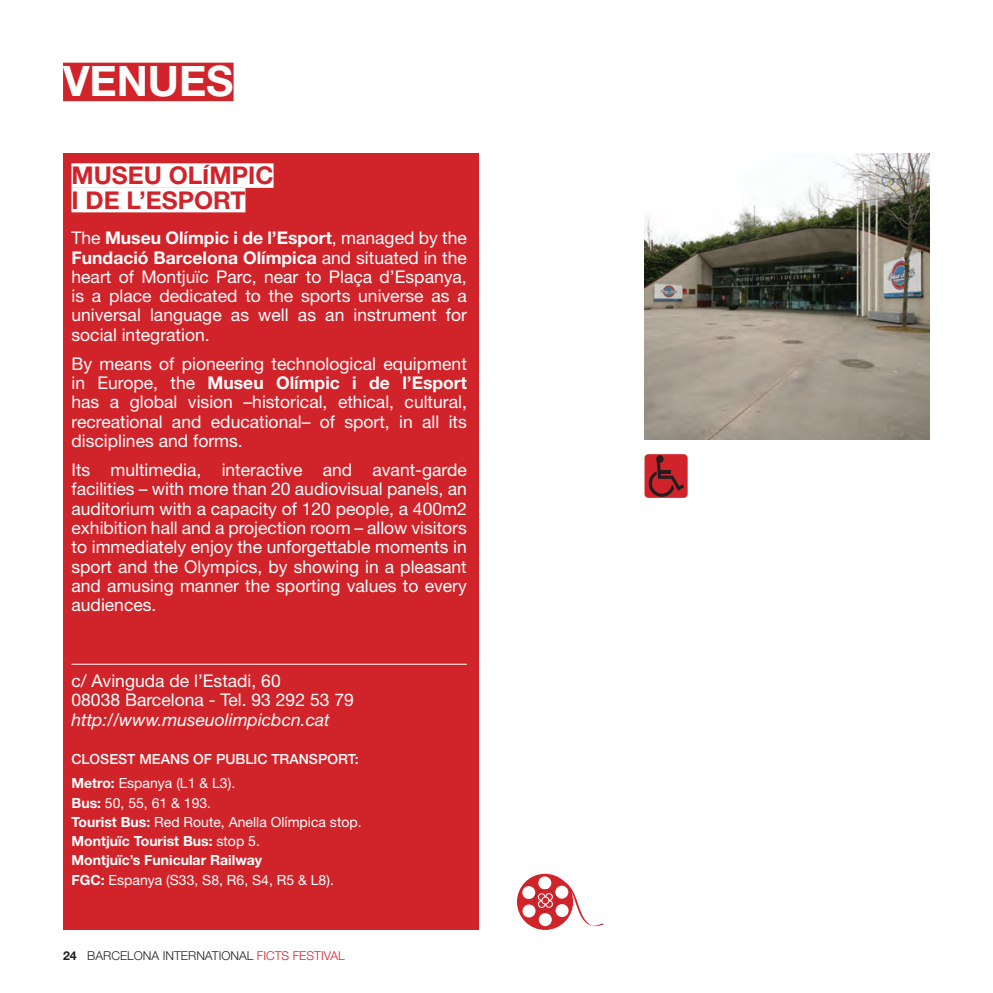
<style>
.page{position:relative;width:993px;height:993px;background:#fff}
.page>*{position:absolute;margin:0;border:0;box-sizing:border-box;transform-origin:0 0}
.t1{font:700 42px "Helvetica Neue";color:#fff}
.t2{font:700 24.5px/24.5px "Helvetica Neue";color:#d1232a}
.t3{font:17.5px/19.2px "Helvetica Neue";color:#fff;text-align:justify}
.t4{font:italic 17.5px "Helvetica Neue";color:#fff}
.t5{font:14px "Helvetica Neue";color:#fff}
.t6{font:700 14px "Helvetica Neue";color:#fff}
.t7{font:500 14px "Helvetica Neue";color:#fff}
.t8{font:300 12.25px "Helvetica Neue";color:#231f20}
.s1{font-size:20.82px}
.s2{font-weight:700}
.s3{font-weight:400}
.s4{color:#d1232a}
</style>
<div class="page">
<div style="left:63px;top:154px;width:415px;height:775px;background:#d1232a"></div>
<div style="left:63px;top:63px;width:170px;height:38px;background:#d1232a"></div>
<div style="left:71px;top:163px;width:202px;height:25px;background:#fff"></div>
<div style="left:71px;top:188px;width:174px;height:24px;background:#fff"></div>
<hr style="left:71px;top:663px;width:395px;height:1px;background:#fff">
<svg style="left:517px;top:873px;width:86px;height:56px"></svg>
<div style="left:541px;top:896px;width:7px;height:7px;background:#d1232a;border-radius:50%"></div>
<div style="left:541px;top:896px;width:8px;height:7px;border:1px solid #fff;border-radius:50%"></div>
<img style="left:644px;top:154px;width:285px;height:285px">
<div style="left:644px;top:454px;width:43px;height:43px;background:#d1232a;border-radius:4px"></div>
<svg style="left:648px;top:459px;width:36px;height:37px"></svg>
<div style="left:656px;top:455px;width:7px;height:7px;background:#231f20;border-radius:50%"></div>
<p class="t1" style="left:63px;top:55px;width:172px">VENUES</p>
<p class="t2" style="left:71px;top:163px;width:203px">MUSEU OL<span class="s1">Í</span>MPIC<br>I DE L’ESPORT</p>
<p class="t3" style="left:71px;top:228px;width:397px">The <span class="s2">Museu Olímpic i de l’Esport</span>, managed by the <span class="s2">Fundació Barcelona Olímpica</span> and situated in the heart of Montjuïc Parc, near to Plaça d’Espanya, is a place dedicated to the sports universe as a universal language as well as an instrument for social integration.</p>
<p class="t3" style="left:71px;top:353px;width:397px">By means of pioneering technological equipment in Europe, the <span class="s2">Museu Olímpic i de l’Esport </span>has a global vision –historical, ethical, cultural, recreational and educational– of sport, in all its disciplines and forms.</p>
<p class="t3" style="left:71px;top:460px;width:397px">Its multimedia, interactive and avant-garde facilities – with more than 20 audiovisual panels, an auditorium with a capacity of 120 people, a 400m2 exhibition hall and a projection room – allow visitors to immediately enjoy the unforgettable moments in sport and the Olympics, by showing in a pleasant and amusing manner the sporting values to every audiences.</p>
<p class="t3" style="left:71px;top:670px;width:211px">c/ Avinguda de l’Estadi, 60</p>
<p class="t3" style="left:71px;top:690px;width:284px">08038 Barcelona - Tel. 93 292 53 79</p>
<p class="t4" style="left:71px;top:708px;width:260px">http://www.museuolimpicbcn.cat</p>
<p class="t7" style="left:71px;top:750px;width:288px">CLOSEST MEANS OF PUBLIC TRANSPORT:</p>
<p class="t5" style="left:71px;top:774px;width:165px"><span class="s2">Metro:</span> Espanya (L1 &amp; L3).</p>
<p class="t5" style="left:71px;top:794px;width:141px"><span class="s2">Bus:</span> 50, 55, 61 &amp; 193.</p>
<p class="t5" style="left:71px;top:813px;width:291px"><span class="s2">Tourist Bus:</span> Red Route, Anella Olímpica stop.</p>
<p class="t6" style="left:71px;top:832px;width:190px">Montjuïc Tourist Bus: <span class="s3">stop 5.</span></p>
<p class="t6" style="left:71px;top:851px;width:192px">Montjuïc’s Funicular Railway</p>
<p class="t5" style="left:71px;top:871px;width:264px"><span class="s2">FGC:</span> Espanya (S33, S8, R6, S4, R5 &amp; L8).</p>
<p class="t8" style="left:63px;top:947px;width:283px"><span class="s2">24</span> BARCELONA INTERNATIONAL <span class="s4">FICTS FESTIVAL</span></p>
</div>
